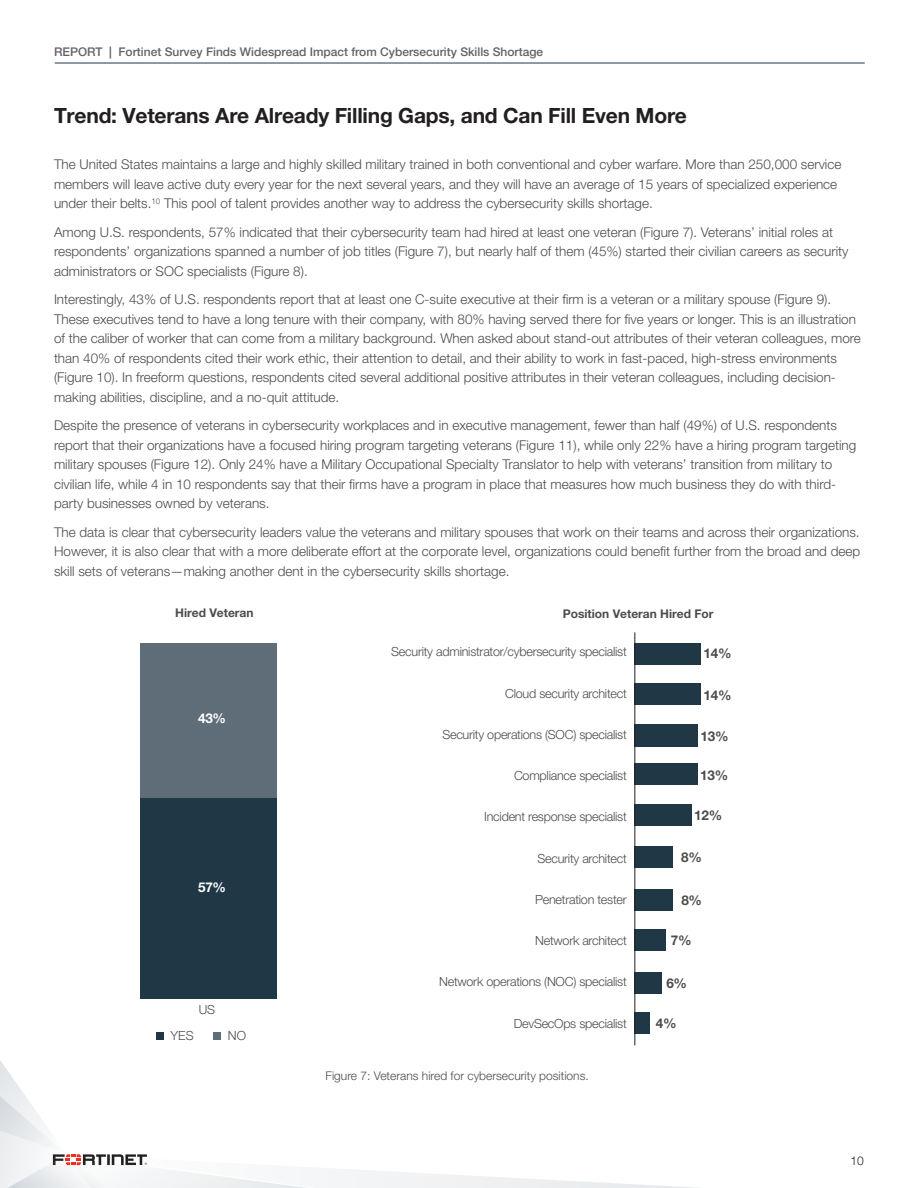
<style>
.page{position:relative;width:918px;height:1188px;background:#fff}
.page>*{position:absolute;margin:0;border:0;box-sizing:border-box;transform-origin:0 0}
.Body_Copy_Sub-SUBHEA{font:700 21px "Helvetica Neue LT Pro";letter-spacing:-.01em;color:#231f20}
.Body_Copy{font:300 13.5px/19.5px "Helvetica Neue LT Pro";color:#4b4c4d}
.Body_Copy-2{font:700 13.5px "Helvetica Neue LT Pro";letter-spacing:-.02em;color:#4b4c4d}
.Body_Copy-3{font:700 13.5px "Helvetica Neue LT Pro";color:#fff}
.Body_Copy-4{font:300 12.6px "Helvetica Neue LT Pro";letter-spacing:-.02em;color:#4b4c4d}
.t1{font:500 12px "Helvetica Neue LT Pro";color:#636366}
.Figure_Description{font:300 12px "Helvetica Neue LT Pro";color:#4b4c4d}
.Figure_Description-2{font:700 12px "Helvetica Neue LT Pro";color:#4b4c4d}
.t2{font:300 12px "Helvetica Neue LT Pro";color:#231f20}
.s1{font-weight:700}
</style>
<div class="page">
<hr style="left:55px;top:63px;width:810px;height:1px;background:#203746">
<svg style="left:0;top:1041px;width:697px;height:147px"></svg>
<div style="left:635px;top:804px;width:57px;height:22px;background:#203746"></div>
<div style="left:635px;top:929px;width:31px;height:22px;background:#203746"></div>
<div style="left:635px;top:846px;width:38px;height:22px;background:#203746"></div>
<div style="left:635px;top:972px;width:27px;height:22px;background:#203746"></div>
<div style="left:635px;top:1012px;width:15px;height:22px;background:#203746"></div>
<div style="left:635px;top:764px;width:63px;height:21px;background:#203746"></div>
<div style="left:635px;top:889px;width:38px;height:21px;background:#203746"></div>
<div style="left:635px;top:724px;width:63px;height:23px;background:#203746"></div>
<div style="left:635px;top:683px;width:66px;height:22px;background:#203746"></div>
<div style="left:635px;top:643px;width:66px;height:22px;background:#203746"></div>
<hr style="left:635px;top:632px;width:1px;height:413px;background:#231f20">
<div style="left:156px;top:1032px;width:7px;height:8px;background:#203746"></div>
<div style="left:213px;top:1032px;width:8px;height:8px;background:#5f6d79"></div>
<div style="left:140px;top:798px;width:136px;height:201px;background:#203746"></div>
<div style="left:140px;top:643px;width:136px;height:155px;background:#5f6d79"></div>
<p class="t1" style="left:54px;top:44px;width:491px">REPORT <span class="s1">|</span> Fortinet Survey Finds Widespread Impact from Cybersecurity Skills Shortage</p>
<p class="Body_Copy_Sub-SUBHEA" style="left:54px;top:103px;width:635px">Trend: Veterans Are Already Filling Gaps, and Can Fill Even More</p>
<p class="Body_Copy" style="left:54px;top:155px;width:789px">The United States maintains a large and highly skilled military trained in both conventional and cyber warfare. More than 250,000 service members will leave active duty every year for the next several years, and they will have an average of 15 years of specialized experience under their belts.<sup>10</sup> This pool of talent provides another way to address the cybersecurity skills shortage.</p>
<p class="Body_Copy" style="left:54px;top:222px;width:796px">Among U.S. respondents, 57% indicated that their cybersecurity team had hired at least one veteran (Figure 7). Veterans’ initial roles at respondents’ organizations spanned a number of job titles (Figure 7), but nearly half of them (45%) started their civilian careers as security administrators or SOC specialists (Figure 8).</p>
<p class="Body_Copy" style="left:54px;top:289px;width:808px">Interestingly, 43% of U.S. respondents report that at least one C-suite executive at their firm is a veteran or a military spouse (Figure 9).<br>These executives tend to have a long tenure with their company, with 80% having served there for five years or longer. This is an illustration of the caliber of worker that can come from a military background. When asked about stand-out attributes of their veteran colleagues, more than 40% of respondents cited their work ethic, their attention to detail, and their ability to work in fast-paced, high-stress environments (Figure 10). In freeform questions, respondents cited several additional positive attributes in their veteran colleagues, including decision&shy;making abilities, discipline, and a no-quit attitude.</p>
<p class="Body_Copy" style="left:54px;top:415px;width:804px">Despite the presence of veterans in cybersecurity workplaces and in executive management, fewer than half (49%) of U.S. respondents report that their organizations have a focused hiring program targeting veterans (Figure 11), while only 22% have a hiring program targeting military spouses (Figure 12). Only 24% have a Military Occupational Specialty Translator to help with veterans’ transition from military to civilian life, while 4 in 10 respondents say that their firms have a program in place that measures how much business they do with third&shy;party businesses owned by veterans.</p>
<p class="Body_Copy" style="left:54px;top:522px;width:808px;text-align:justify">The data is clear that cybersecurity leaders value the veterans and military spouses that work on their teams and across their organizations.<br>However, it is also clear that with a more deliberate effort at the corporate level, organizations could benefit further from the broad and deep skill sets of veterans—making another dent in the cybersecurity skills shortage.</p>
<p class="Figure_Description-2" style="left:175px;top:605px;width:80px">Hired Veteran</p>
<p class="Figure_Description-2" style="left:563px;top:606px;width:152px">Position Veteran Hired For</p>
<p class="Body_Copy-3" style="left:198px;top:710px;width:29px">43%</p>
<p class="Body_Copy-3" style="left:198px;top:879px;width:29px">57%</p>
<p class="Body_Copy-4" style="left:199px;top:1002px;width:18px">US</p>
<p class="Body_Copy-4" style="left:171px;top:1028px;width:25px">YES</p>
<p class="Body_Copy-4" style="left:228px;top:1028px;width:20px">NO</p>
<p class="Body_Copy-4" style="left:391px;top:644px;width:237px">Security administrator/cybersecurity specialist</p>
<p class="Body_Copy-4" style="left:505px;top:686px;width:123px">Cloud security architect</p>
<p class="Body_Copy-4" style="left:442px;top:727px;width:186px">Security operations (SOC) specialist</p>
<p class="Body_Copy-4" style="left:514px;top:768px;width:114px">Compliance specialist</p>
<p class="Body_Copy-4" style="left:484px;top:809px;width:144px">Incident response specialist</p>
<p class="Body_Copy-4" style="left:537px;top:850px;width:91px">Security architect</p>
<p class="Body_Copy-4" style="left:535px;top:892px;width:93px">Penetration tester</p>
<p class="Body_Copy-4" style="left:535px;top:933px;width:93px">Network architect</p>
<p class="Body_Copy-4" style="left:439px;top:974px;width:189px">Network operations (NOC) specialist</p>
<p class="Body_Copy-4" style="left:514px;top:1015px;width:115px">DevSecOps specialist</p>
<p class="Figure_Description" style="left:326px;top:1068px;width:265px">Figure 7: Veterans hired for cybersecurity positions.</p>
<p class="Body_Copy-2" style="left:704px;top:645px;width:29px">14%</p>
<p class="Body_Copy-2" style="left:704px;top:687px;width:29px">14%</p>
<p class="Body_Copy-2" style="left:701px;top:727px;width:29px">13%</p>
<p class="Body_Copy-2" style="left:700px;top:767px;width:29px">13%</p>
<p class="Body_Copy-2" style="left:694px;top:807px;width:29px">12%</p>
<p class="Body_Copy-2" style="left:681px;top:849px;width:22px">8%</p>
<p class="Body_Copy-2" style="left:681px;top:892px;width:22px">8%</p>
<p class="Body_Copy-2" style="left:671px;top:932px;width:22px">7%</p>
<p class="Body_Copy-2" style="left:666px;top:975px;width:22px">6%</p>
<p class="Body_Copy-2" style="left:656px;top:1015px;width:22px">4%</p>
<p class="t2" style="left:851px;top:1154px;width:15px">10</p>
</div>
